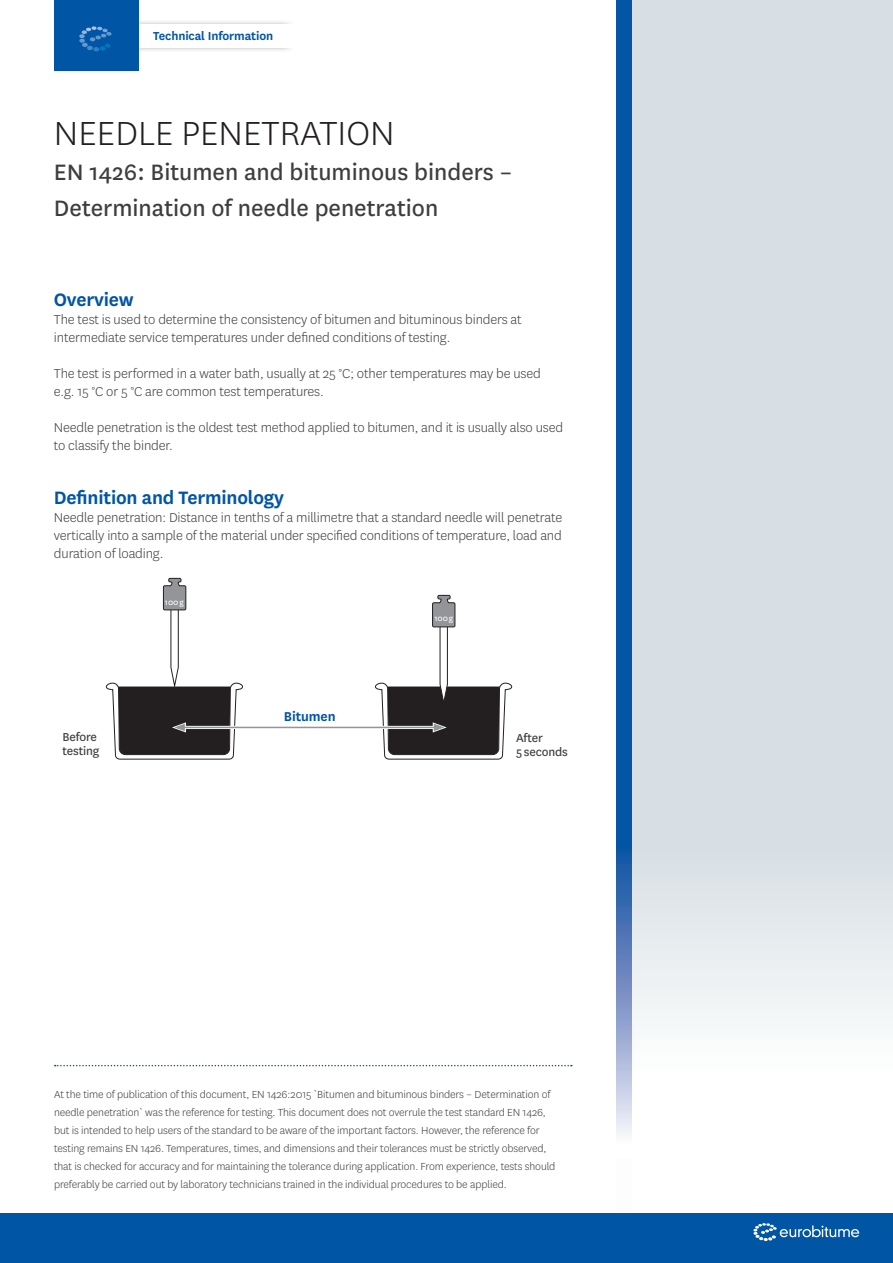
<style>
.page{position:relative;width:893px;height:1263px;background:#fff}
.page>*{position:absolute;margin:0;border:0;box-sizing:border-box;transform-origin:0 0}
.t1{font:300 39px "National";color:#231f20}
.t2{font:26.1px/36px "National";color:#3e3e3f}
.t3{font:600 21px "National";letter-spacing:-.01em;color:#0155a5}
.t4{font:300 15px/18px "National";letter-spacing:-.01em;color:#3e3e3f}
.t5{font:600 15px "National";letter-spacing:-.01em;color:#0155a5}
.t6{font:13.5px/13.5px "National";letter-spacing:-.01em;color:#3e3e3f}
.t7{font:600 13.5px "National";letter-spacing:-.01em;color:#0155a5}
.t8{font:300 12px/18px "National";letter-spacing:-.01em;color:#3e3e3f}
.t9{font:9px "National";letter-spacing:-.01em;color:#fff}
</style>
<div class="page">
<img style="left:138px;top:19px;width:145px;height:34px">
<div style="left:124px;top:24px;width:189px;height:24px;background:#fff"></div>
<div style="left:54px;top:0;width:84px;height:70px;background:#0155a5"></div>
<svg style="left:79px;top:26px;width:33px;height:25px"></svg>
<div style="left:0;top:1213px;width:893px;height:50px;background:#0155a5"></div>
<svg style="left:753px;top:1223px;width:106px;height:18px"></svg>
<svg style="left:632px;top:0;width:261px;height:1022px;background:#d9e1e5"></svg>
<img style="left:617px;top:0;width:15px;height:1134px">
<svg style="left:55px;top:1065px;width:517px;height:1px"></svg>
<hr style="left:183px;top:727px;width:253px;height:1px;background:#939598">
<svg style="left:106px;top:578px;width:138px;height:182px"></svg>
<svg style="left:374px;top:594px;width:138px;height:166px"></svg>
<p class="t7" style="left:153px;top:27px;width:121px">Technical Information</p>
<h1 class="t1" style="left:54px;top:108px;width:342px">NEEDLE PENETRATION</h1>
<h2 class="t2" style="left:54px;top:153px;width:460px">EN 1426: Bitumen and bituminous binders –<br>Determination of needle penetration</h2>
<h3 class="t3" style="left:54px;top:285px;width:81px">Overview</h3>
<p class="t4" style="left:54px;top:310px;width:469px">The test is used to determine the consistency of bitumen and bituminous binders at intermediate service temperatures under defined conditions of testing.</p>
<p class="t4" style="left:54px;top:364px;width:488px">The test is performed in a water bath, usually at 25 °C; other temperatures may be used e.g. 15 °C or 5 °C are common test temperatures.</p>
<p class="t4" style="left:54px;top:418px;width:511px">Needle penetration is the oldest test method applied to bitumen, and it is usually also used to classify the binder.</p>
<h3 class="t3" style="left:54px;top:483px;width:232px">Definition and Terminology</h3>
<p class="t4" style="left:54px;top:508px;width:510px;text-align:justify">Needle penetration: Distance in tenths of a millimetre that a standard needle will penetrate vertically into a sample of the material under specified conditions of temperature, load and duration of loading.</p>
<p class="t9" style="left:165px;top:596px;width:20px">100g</p>
<p class="t5" style="left:284px;top:706px;width:53px">Bitumen</p>
<p class="t9" style="left:435px;top:612px;width:20px">100g</p>
<p class="t6" style="left:63px;top:730px;width:38px">Before testing</p>
<p class="t6" style="left:516px;top:731px;width:53px">After<br>5 seconds</p>
<p class="t8" style="left:54px;top:1085px;width:503px">At the time of publication of this document, EN 1426:2015 `Bitumen and bituminous binders – Determination of needle penetration` was the reference for testing. This document does not overrule the test standard EN 1426, but is intended to help users of the standard to be aware of the important factors. However, the reference for testing remains EN 1426. Temperatures, times, and dimensions and their tolerances must be strictly observed, that is checked for accuracy and for maintaining the tolerance during application. From experience, tests should preferably be carried out by laboratory technicians trained in the individual procedures to be applied.</p>
</div>
